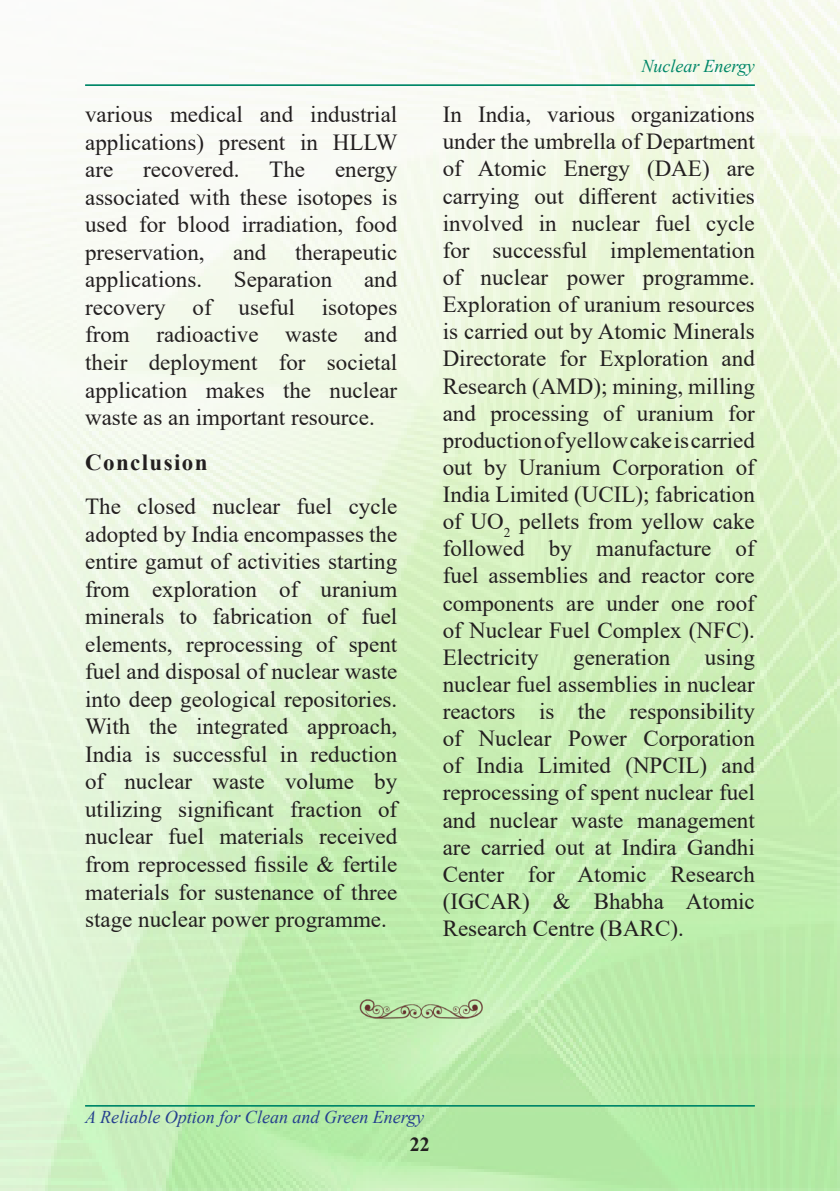
<style>
.page{position:relative;width:840px;height:1191px;background:#fff}
.page>*{position:absolute;margin:0;border:0;box-sizing:border-box;transform-origin:0 0}
.Gn_10_8{font:23px/27.2px "Times New Roman";color:#231f20;text-align:justify}
.Gn_10_8-2{font:700 23px "Times New Roman";letter-spacing:.06em;color:#231f20}
.t1{font:700 20px "Times New Roman";color:#231f20}
.t2{font:italic 18px "Times New Roman";color:#253f8e}
.t3{font:italic 18px "Times New Roman";color:#008768}
</style>
<div class="page">
<img style="left:0;top:0;width:839px;height:1191px">
<hr style="left:85px;top:84px;width:669px;height:1px;background:#008768">
<hr style="left:85px;top:85px;width:669px;height:1px;background:#008768">
<hr style="left:85px;top:1105px;width:669px;height:1px;background:#008768">
<img style="left:353px;top:995px;width:133px;height:30px">
<p class="Gn_10_8" style="left:85px;top:100px;width:314px">various medical and industrial applications) present in HLLW are</p>
<p class="Gn_10_8" style="left:143px;top:155px;width:98px">recovered.</p>
<p class="Gn_10_8" style="left:269px;top:155px;width:37px">The</p>
<p class="Gn_10_8" style="left:85px;top:155px;width:313px;text-indent:250px">energy associated with these isotopes is used for blood irradiation, food preservation, and therapeutic applications.</p>
<p class="Gn_10_8" style="left:85px;top:265px;width:313px;text-indent:279px">and recovery of useful isotopes from radioactive waste and their deployment for societal application makes the nuclear waste as an important resource.</p>
<p class="Gn_10_8-2" style="left:85px;top:445px;width:124px">Conclusion</p>
<p class="Gn_10_8" style="left:85px;top:492px;width:313px">The closed nuclear fuel cycle adopted by India encompasses the entire gamut of activities starting from exploration of uranium minerals to fabrication of fuel elements, reprocessing of spent fuel and disposal of nuclear waste into deep geological repositories.<br>With the integrated approach, India is successful in reduction of nuclear waste volume by utilizing significant fraction of nuclear fuel materials received from reprocessed fissile &amp; fertile materials for sustenance of three stage nuclear power programme.</p>
<p class="Gn_10_8" style="left:234px;top:265px;width:100px">Separation</p>
<p class="t3" style="left:641px;top:54px;width:115px">Nuclear Energy</p>
<p class="Gn_10_8" style="left:442px;top:100px;width:313px">In India, various organizations under the umbrella of Department of Atomic Energy (DAE) are carrying out different activities involved in nuclear fuel cycle for successful implementation of nuclear power programme.<br>Exploration of uranium resources is carried out by Atomic Minerals Directorate for Exploration and Research (AMD); mining, milling and processing of uranium for production of yellow cake is carried out by Uranium Corporation of India Limited (UCIL); fabrication of UO<sub>2</sub> pellets from yellow cake followed by manufacture of fuel assemblies and reactor core components are under one roof of Nuclear Fuel Complex (NFC).<br>Electricity</p>
<p class="Gn_10_8" style="left:442px;top:643px;width:313px;text-indent:262px">using nuclear fuel assemblies in nuclear reactors is the responsibility of Nuclear Power Corporation of India Limited (NPCIL) and reprocessing of spent nuclear fuel and nuclear waste management are carried out at Indira Gandhi Center for Atomic Research (IGCAR) &amp; Bhabha Atomic Research Centre (BARC).</p>
<p class="Gn_10_8" style="left:573px;top:643px;width:99px">generation</p>
<p class="t2" style="left:85px;top:1104px;width:340px">A Reliable Option for Clean and Green Energy</p>
<p class="t1" style="left:410px;top:1129px;width:21px">22</p>
</div>
